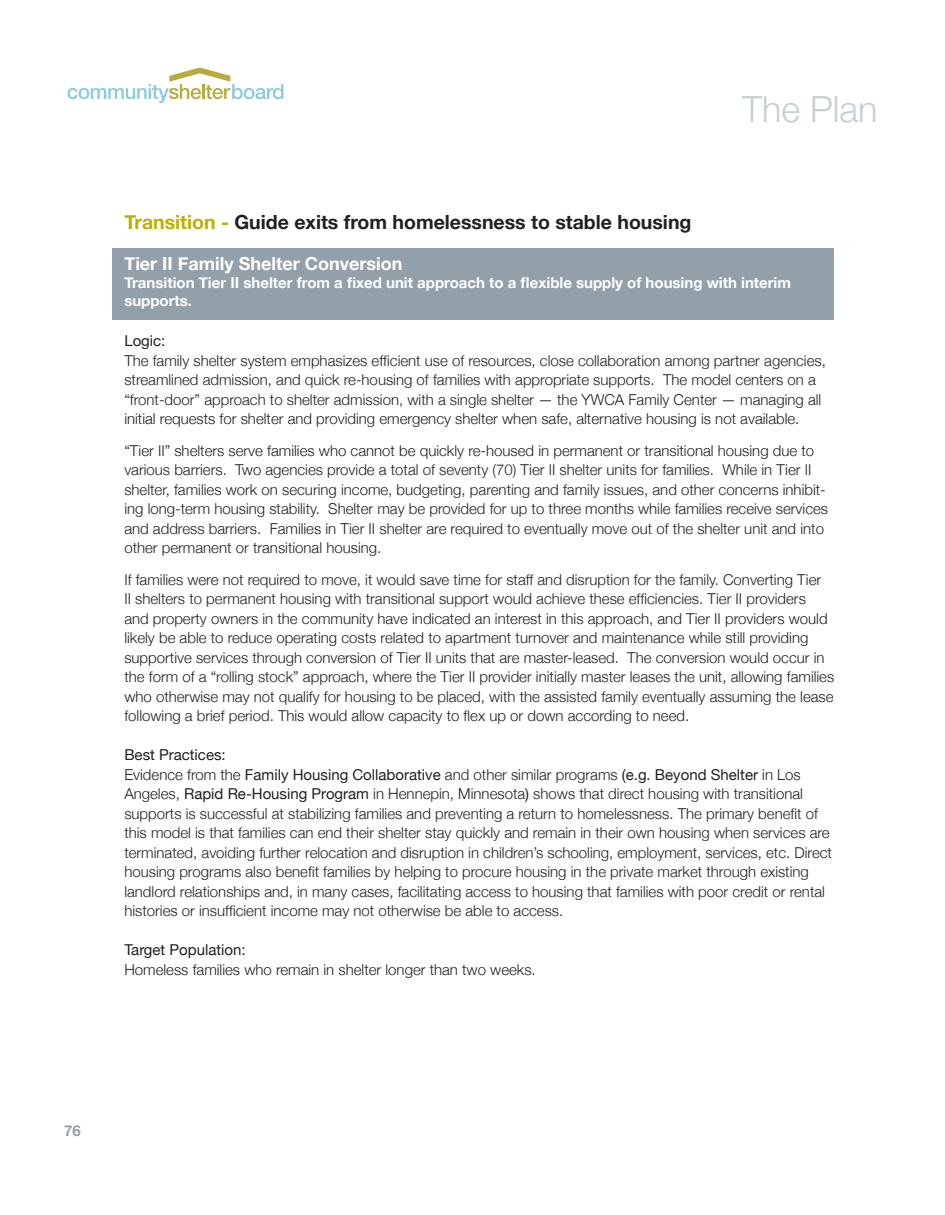
<style>
.page{position:relative;width:945px;height:1215px;background:#fff}
.page>*{position:absolute;margin:0;border:0;box-sizing:border-box;transform-origin:0 0}
.t1{font:300 36px "Helvetica Neue";color:#c6ced3}
.t2{font:700 19.5px "Helvetica Neue";color:#231f20}
.t3{font:700 18px "Helvetica Neue";color:#fff}
.t4{font:300 15px/19.5px "Helvetica Neue";color:#231f20}
.t5{font:700 15px/18px "Helvetica Neue";color:#fff}
.t6{font:15px "Helvetica Neue";color:#231f20}
.t7{font:700 15px "Helvetica Neue";color:#94a0a9}
.s1{color:#bfad02}
.s2{font-weight:400}
</style>
<div class="page">
<svg style="left:68px;top:68px;width:216px;height:35px"></svg>
<div style="left:112px;top:248px;width:722px;height:71px;background:#94a0a9"></div>
<h2 class="t2" style="left:124px;top:210px;width:569px"><span class="s1">Transition -</span> Guide exits from homelessness to stable housing</h2>
<h1 class="t1" style="left:742px;top:87px;width:137px">The Plan</h1>
<p class="t3" style="left:124px;top:252px;width:280px">Tier II Family Shelter Conversion</p>
<p class="t5" style="left:124px;top:273px;width:668px">Transition Tier II shelter from a fixed unit approach to a flexible supply of housing with interim supports.</p>
<p class="t6" style="left:124px;top:332px;width:43px">Logic:</p>
<p class="t4" style="left:124px;top:351px;width:703px">The family shelter system emphasizes efficient use of resources, close collaboration among partner agencies, streamlined admission, and quick re-housing of families with appropriate supports. The model centers on a “front-door” approach to shelter admission, with a single shelter — the YWCA Family Center — managing all initial requests for shelter and providing emergency shelter when safe, alternative housing is not available.</p>
<p class="t4" style="left:124px;top:441px;width:705px">“Tier II” shelters serve families who cannot be quickly re-housed in permanent or transitional housing due to various barriers. Two agencies provide a total of seventy (70) Tier II shelter units for families. While in Tier II shelter, families work on securing income, budgeting, parenting and family issues, and other concerns inhibit&shy;ing long-term housing stability. Shelter may be provided for up to three months while families receive services and address barriers. Families in Tier II shelter are required to eventually move out of the shelter unit and into other permanent or transitional housing.</p>
<p class="t4" style="left:124px;top:570px;width:711px">If families were not required to move, it would save time for staff and disruption for the family. Converting Tier<br>II shelters to permanent housing with transitional support would achieve these efficiencies. Tier II providers<br>and property owners in the community have indicated an interest in this approach, and Tier II providers would likely be able to reduce operating costs related to apartment turnover and maintenance while still providing supportive services through conversion of Tier II units that are master-leased. The conversion would occur in the form of a “rolling stock” approach, where the Tier II provider initially master leases the unit, allowing families who otherwise may not qualify for housing to be placed, with the assisted family eventually assuming the lease following a brief period. This would allow capacity to flex up or down according to need.</p>
<p class="t4" style="left:124px;top:745px;width:709px"><span class="s2">Best Practices:<br></span>Evidence from the <span class="s2">Family Housing Collaborative</span> and other similar programs <span class="s2">(e.g. Beyond Shelter</span> in Los Angeles, <span class="s2">Rapid Re-Housing Program</span> in Hennepin, Minnesota<span class="s2">)</span> shows that direct housing with transitional supports is successful at stabilizing families and preventing a return to homelessness. The primary benefit of this model is that families can end their shelter stay quickly and remain in their own housing when services are terminated, avoiding further relocation and disruption in children’s schooling, employment, services, etc. Direct housing programs also benefit families by helping to procure housing in the private market through existing landlord relationships and, in many cases, facilitating access to housing that families with poor credit or rental histories or insufficient income may not otherwise be able to access.</p>
<p class="t6" style="left:124px;top:941px;width:123px">Target Population:</p>
<p class="t4" style="left:124px;top:960px;width:413px">Homeless families who remain in shelter longer than two weeks.</p>
<p class="t7" style="left:64px;top:1121px;width:18px">76</p>
</div>
